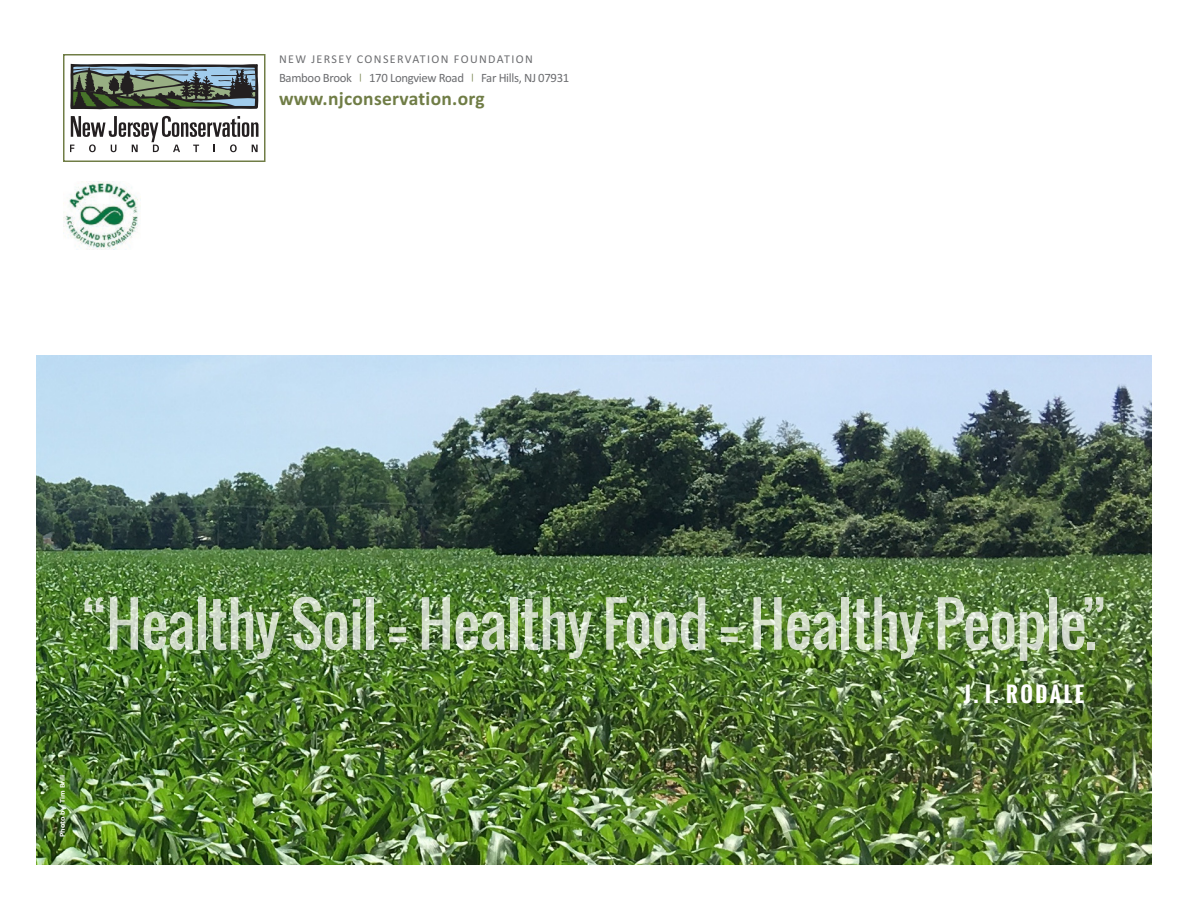
<style>
.page{position:relative;width:1188px;height:918px;background:#fff}
.page>*{position:absolute;margin:0;border:0;box-sizing:border-box;transform-origin:0 0}
.t1{font:60px "Oswald";letter-spacing:-.015em;color:rgb(255 255 255/.75)}
.t2{font:700 21px "Oswald";letter-spacing:.125em;color:#fff}
.t3{font:700 19.5px "Calibri";letter-spacing:.015em;color:#707d46}
.t4{font:12.75px "Calibri";letter-spacing:-.025em;color:#6c6d70}
.t5{font:12px "Calibri";letter-spacing:.115em;color:#6c6d70}
.t6{font:700 7.5px "Calibri";color:#fff;scale:1.09 1}
.s1{font-size:9px;color:#707d46}
</style>
<div class="page">
<img style="left:36px;top:356px;width:1116px;height:508px">
<svg style="left:70px;top:116px;width:188px;height:36px"></svg>
<svg style="left:70px;top:64px;width:188px;height:45px;background:#5a6a63"></svg>
<div style="left:63px;top:54px;width:203px;height:108px;border:2px solid #707d46"></div>
<img style="left:63px;top:181px;width:76px;height:69px">
<p class="t5" style="left:279px;top:55px;width:255px">NEW JERSEY CONSERVATION FOUNDATION</p>
<p class="t4" style="left:279px;top:73px;width:292px">Bamboo Brook <span class="s1">|</span> 170 Longview Road <span class="s1">|</span> Far Hills, NJ 07931</p>
<p class="t3" style="left:279px;top:92px;width:207px">www.njconservation.org</p>
<p class="t1" style="left:81px;top:597px;width:1028px">“Healthy Soil = Healthy Food = Healthy People”.</p>
<p class="t2" style="left:964px;top:684px;width:122px">J. I. RODALE</p>
<p class="t6" style="left:60px;top:837px;width:59px;rotate:-90deg">Photo by Tim Brill</p>
</div>
